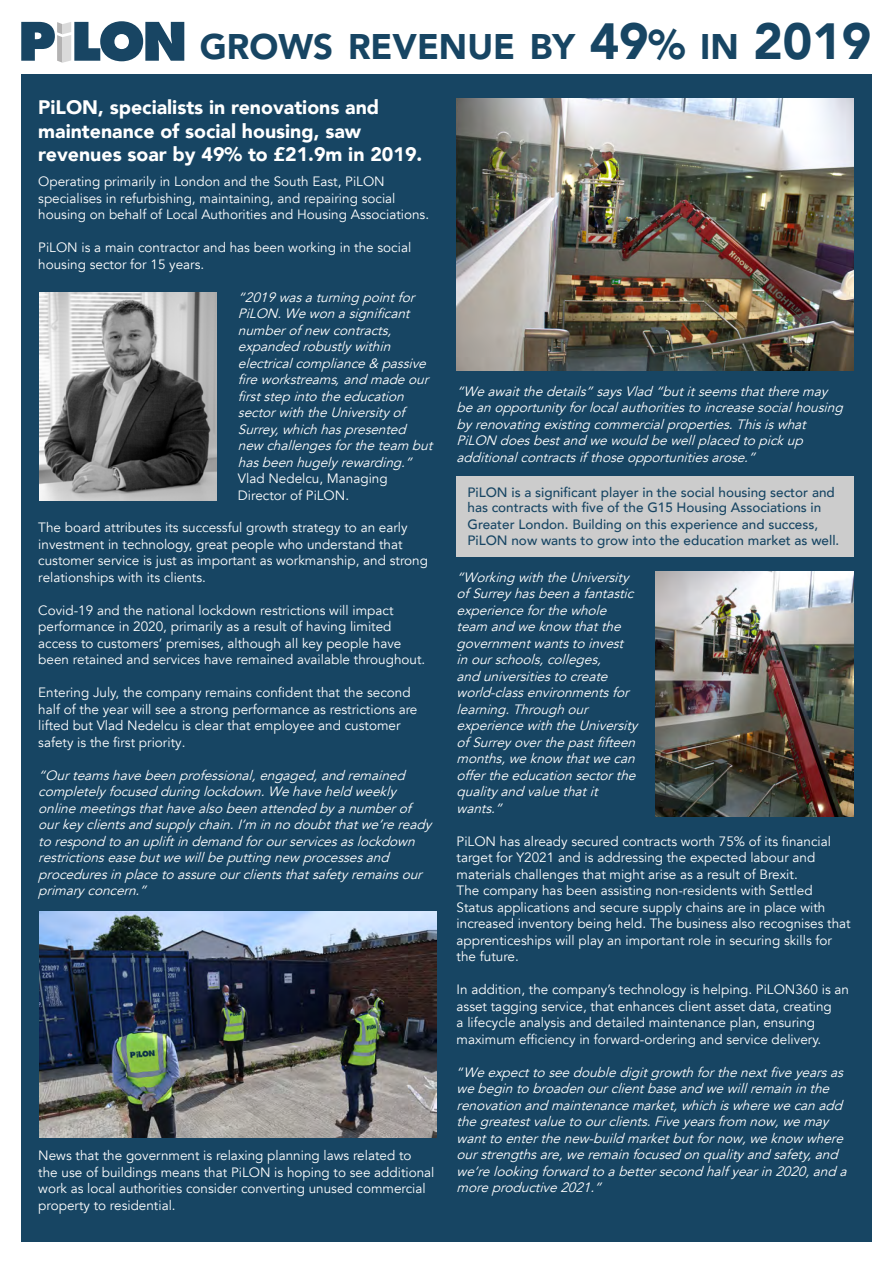
<style>
.page{position:relative;width:893px;height:1263px;background:#fff}
.page>*{position:absolute;margin:0;border:0;box-sizing:border-box;transform-origin:0 0}
.t1{font:900 35.55px "Avenir";color:#174563}
.t2{font:900 19.5px/23.4px "Avenir";color:#fff}
.t3{font:13.5px/16.5px "Avenir";color:#fff}
.t4{font:italic 13.5px/16.5px "Avenir";color:#fff}
.t5{font:500 13.5px/16px "Avenir";color:#174563}
.s1{font-size:50.7px}
.s2{font-size:41.4px}
.s3{font-style:inherit}
</style>
<div class="page">
<div style="left:21px;top:74px;width:851px;height:1168px;background:#174563"></div>
<svg style="left:21px;top:21px;width:163px;height:42px"></svg>
<img style="left:39px;top:911px;width:397px;height:226px">
<img style="left:39px;top:292px;width:178px;height:209px">
<img style="left:457px;top:99px;width:397px;height:271px">
<img style="left:655px;top:572px;width:199px;height:244px">
<div style="left:457px;top:476px;width:397px;height:81px;background:#ccc"></div>
<h1 class="t1" style="left:200px;top:16px;width:673px">GROWS REVENUE BY <span class="s1">49</span><span class="s2">%</span> IN <span class="s1">2019</span></h1>
<h2 class="t2" style="left:38px;top:95px;width:386px">PiLON, specialists in renovations and maintenance of social housing, saw revenues soar by 49% to £21.9m in 2019.</h2>
<p class="t3" style="left:38px;top:174px;width:392px">Operating primarily in London and the South East, PiLON specialises in refurbishing, maintaining, and repairing social housing on behalf of Local Authorities and Housing Associations.</p>
<p class="t3" style="left:38px;top:240px;width:375px">PiLON is a main contractor and has been working in the social housing sector for 15 years.</p>
<p class="t4" style="left:238px;top:289px;width:200px">“2019wasaturning pointfor<br>PiLON.Wewonasignificant numberofnew contracts, expanded robustlywithin electricalcompliance&amp; passive fireworkstreams, and madeour firststep intotheeducation sectorwiththeUniversityof<br>Surrey,whichhaspresented new challengesfortheteam but hasbeenhugelyrewarding.”</p>
<p class="t3" style="left:238px;top:470px;width:151px">Vlad Nedelcu, Managing<br>Director of PiLON.</p>
<p class="t3" style="left:38px;top:519px;width:391px">The board attributes its successful growth strategy to an early investment in technology, great people who understand that customer service is just as important as workmanship, and strong relationships with its clients.</p>
<p class="t3" style="left:38px;top:602px;width:389px">Covid-19 and the national lockdown restrictions will impact performance in 2020, primarily as a result of having limited access to customers’ premises, although all key people have been retained and services have remained available throughout.</p>
<p class="t3" style="left:38px;top:684px;width:381px">Entering July, the company remains confident that the second half of the year will see a strong performance as restrictions are lifted but Vlad Nedelcu is clear that employee and customer safety is the first priority.</p>
<p class="t4" style="left:38px;top:767px;width:399px">“Ourteamshavebeenprofessional,engaged,and remained completelyfocused during lockdown.Wehaveheld weekly onlinemeetingsthathavealsobeenattended byanumberof ourkeyclientsand supplychain.I’m innodoubtthatwe’reready torespond toanupliftindemand forourservicesaslockdown restrictionseasebutwewillbeputting new processesand proceduresinplacetoassureourclientsthatsafetyremainsour primaryconcern.”</p>
<p class="t3" style="left:38px;top:1147px;width:398px">News that the government is relaxing planning laws related to<br>the use of buildings means that PiLON is hoping to see additional work as local authorities consider converting unused commercial property to residential.</p>
<p class="t4" style="left:457px;top:383px;width:392px">“Weawaitthedetails”saysVlad “butitseemsthattheremay beanopportunityforlocalauthoritiestoincreasesocialhousing byrenovating existing commercialproperties.Thisiswhat PiLON doesbestand wewould bewellplaced topickup additionalcontractsifthoseopportunitiesarose.”</p>
<p class="t5" style="left:467px;top:483px;width:373px">PiLON is a significant player in the social housing sector and has contracts with five of the G15 Housing Associations in Greater London. Building on this experience and success, PiLON now wants to grow into the education market as well.</p>
<p class="t4" style="left:457px;top:569px;width:187px">“Working withtheUniversity ofSurreyhasbeenafantastic experienceforthewhole team and weknow thatthe governmentwantstoinvest inourschools,colleges,<br>and universitiestocreate world-classenvironmentsfor learning.Throughour experiencewiththeUniversity ofSurreyoverthepastfifteen months,weknow thatwecan offertheeducationsectorthe qualityand valuethatit wants.”</p>
<p class="t3" style="left:457px;top:833px;width:396px">PiLON has already secured contracts worth 75% of its financial target for Y2021 and is addressing the expected labour and materials challenges that might arise as a result of Brexit.<br>The company has been assisting non-residents with Settled Status applications and secure supply chains are in place with increased inventory being held. The business also recognises that apprenticeships will play an important role in securing skills for the future.</p>
<p class="t3" style="left:457px;top:981px;width:394px">In addition, the company’s technology is helping. PiLON360 is an asset tagging service, that enhances client asset data, creating<br>a lifecycle analysis and detailed maintenance plan, ensuring maximum efficiency in forward-ordering and service delivery.</p>
<p class="t4" style="left:457px;top:1064px;width:396px"><span class="s3">“</span> Weexpecttoseedoubledigitgrowthforthenextfiveyearsas webegintobroadenourclientbaseand wewillremaininthe renovationand maintenancemarket,whichiswherewecanadd thegreatestvaluetoourclients.Fiveyearsfrom now,wemay wanttoenterthenew-build marketbutfornow,weknow where ourstrengthsare,weremainfocused onqualityand safety,and we’relooking forward toabettersecond halfyearin2020,and a moreproductive2021.”</p>
</div>
